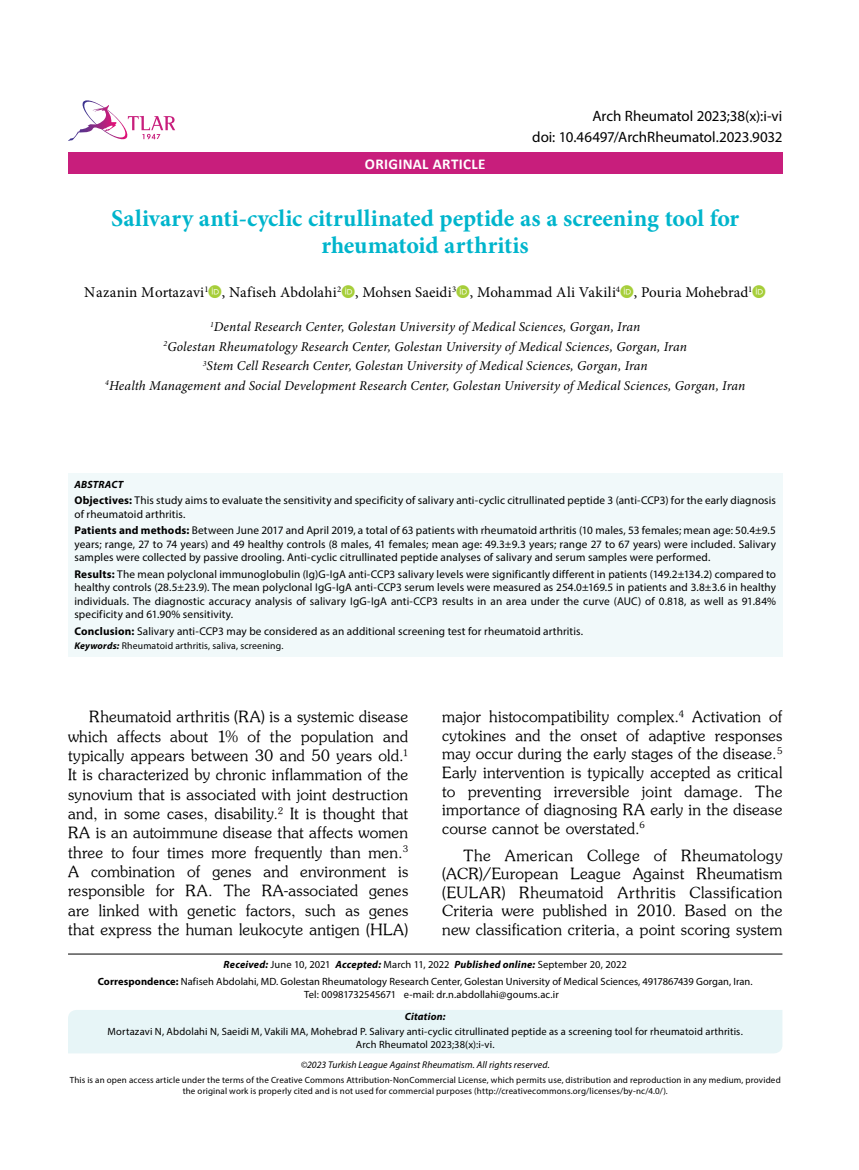
<style>
.page{position:relative;width:859px;height:1170px;background:#fff}
.page>*{position:absolute;margin:0;border:0;box-sizing:border-box;transform-origin:0 0}
.t1{font:700 24px/27px "Minion Pro";color:#00b5cc;text-align:center}
.t2{font:15.45px/19.4px "Souvenir Turk";letter-spacing:.015em;color:#000;text-align:justify}
.t3{font:15px "Minion Pro";letter-spacing:.005em;color:#000}
.t4{font:15px "Myriad Pro";color:#000}
.t5{font:700 15px "Calibri";letter-spacing:.02em;color:#fff}
.t6{font:italic 13.5px/19.5px "Minion Pro";letter-spacing:.01em;color:#000;text-align:center}
.t7{font:11.25px/13.5px "Myriad Pro";letter-spacing:.01em;color:#000;text-align:justify}
.t8{font:10.5px/16.8px "Myriad Pro";letter-spacing:.01em;color:#000;text-align:center}
.t9{font:italic 700 10.5px "Myriad Pro";letter-spacing:.02em;color:#000}
.t10{font:italic 9.75px "Myriad Pro";letter-spacing:.01em;color:#000}
.t11{font:9.75px "Myriad Pro";letter-spacing:.015em;color:#000}
.t12{font:9px/10.8px "Myriad Pro";letter-spacing:.015em;color:#000;text-align:center}
.s1{font-weight:700}
.s2{font-weight:700;font-style:italic}
</style>
<div class="page">
<div style="left:68px;top:152px;width:714px;height:22px;background:#c81e7c"></div>
<svg style="left:68px;top:100px;width:107px;height:41px"></svg>
<div style="left:68px;top:472px;width:714px;height:184px;background:#f1f9fa"></div>
<hr style="left:68px;top:953px;width:714px;height:1px;background:#000">
<div style="left:68px;top:1010px;width:714px;height:43px;background:#e7f5f7"></div>
<h3 class="t4" style="left:592px;top:107px;width:191px">Arch Rheumatol 2023;38(x):i-vi</h3>
<h3 class="t4" style="left:532px;top:127px;width:252px">doi: 10.46497/ArchRheumatol.2023.9032</h3>
<h3 class="t5" style="left:365px;top:153px;width:122px">ORIGINAL ARTICLE</h3>
<h1 class="t1" style="left:111px;top:204px;width:629px">Salivary anti-cyclic citrullinated peptide as a screening tool for rheumatoid arthritis</h1>
<h3 class="t3" style="left:84px;top:282px;width:670px">Nazanin Mortazavi<sup>1</sup> , Nafiseh Abdolahi<sup>2</sup> , Mohsen Saeidi<sup>3</sup> , Mohammad Ali Vakili<sup>4</sup> , Pouria Mohebrad<sup>1</sup></h3>
<p class="t6" style="left:105px;top:317px;width:642px"><sup>1</sup>Dental Research Center, Golestan University of Medical Sciences, Gorgan, Iran<br><sup>2</sup>Golestan Rheumatology Research Center, Golestan University of Medical Sciences, Gorgan, Iran<br><sup>3</sup>Stem Cell Research Center, Golestan University of Medical Sciences, Gorgan, Iran<br><sup>4</sup>Health Management and Social Development Research Center, Golestan University of Medical Sciences, Gorgan, Iran</p>
<p class="t9" style="left:74px;top:477px;width:50px">ABSTRACT</p>
<p class="t7" style="left:74px;top:493px;width:703px"><span class="s1">Objectives:</span> This study aims to evaluate the sensitivity and specificity of salivary anti-cyclic citrullinated peptide 3 (anti-CCP3) for the early diagnosis of rheumatoid arthritis.</p>
<p class="t7" style="left:74px;top:523px;width:703px"><span class="s1">Patients and methods:</span> Between June 2017 and April 2019, a total of 63 patients with rheumatoid arthritis (10 males, 53 females; mean age: 50.4±9.5 years; range, 27 to 74 years) and 49 healthy controls (8 males, 41 females; mean age: 49.3±9.3 years; range 27 to 67 years) were included. Salivary samples were collected by passive drooling. Anti-cyclic citrullinated peptide analyses of salivary and serum samples were performed.</p>
<p class="t7" style="left:74px;top:566px;width:703px"><span class="s1">Results:</span> The mean polyclonal immunoglobulin (Ig)G-IgA anti-CCP3 salivary levels were significantly different in patients (149.2±134.2) compared to healthy controls (28.5±23.9). The mean polyclonal IgG-IgA anti-CCP3 serum levels were measured as 254.0±169.5 in patients and 3.8±3.6 in healthy individuals. The diagnostic accuracy analysis of salivary IgG-IgA anti-CCP3 results in an area under the curve (AUC) of 0.818, as well as 91.84% specificity and 61.90% sensitivity.</p>
<p class="t7" style="left:74px;top:623px;width:510px"><span class="s1">Conclusion:</span> Salivary anti-CCP3 may be considered as an additional screening test for rheumatoid arthritis.</p>
<p class="t11" style="left:74px;top:640px;width:211px"><span class="s2">Keywords:</span> Rheumatoid arthritis, saliva, screening.</p>
<p class="t2" style="left:68px;top:706px;width:342px;text-indent:21px">Rheumatoid arthritis (RA) is a systemic disease which affects about 1% of the population and typically appears between 30 and 50 years old.<sup>1<br></sup>It is characterized by chronic inflammation of the synovium that is associated with joint destruction and, in some cases, disability.<sup>2</sup> It is thought that RA is an autoimmune disease that affects women three to four times more frequently than men.<sup>3<br></sup>A combination of genes and environment is responsible for RA. The RA-associated genes are linked with genetic factors, such as genes that express the human leukocyte antigen (HLA)</p>
<p class="t2" style="left:442px;top:707px;width:342px;line-height:18.6px">major histocompatibility complex.<sup>4</sup> Activation of cytokines and the onset of adaptive responses may occur during the early stages of the disease.<sup>5<br></sup>Early intervention is typically accepted as critical to preventing irreversible joint damage. The importance of diagnosing RA early in the disease course cannot be overstated.<sup>6</sup></p>
<h2 class="t2" style="left:442px;top:845px;width:342px;line-height:18.6px;text-indent:21px">The American College of Rheumatology (ACR)/European League Against Rheumatism (EULAR) Rheumatoid Arthritis Classification Criteria were published in 2010. Based on the new classification criteria, a point scoring system</h2>
<p class="t8" style="left:98px;top:956px;width:656px"><span class="s2">Received:</span> June 10, 2021 <span class="s2">Accepted:</span> March 11, 2022 <span class="s2">Published online:</span> September 20, 2022<br><span class="s1">Correspondence:</span> Nafiseh Abdolahi, MD. Golestan Rheumatology Research Center, Golestan University of Medical Sciences, 4917867439 Gorgan, Iran.</p>
<p class="t8" style="left:304px;top:985px;width:256px">Tel: 00981732545671 e-mail: dr.n.abdollahi@goums.ac.ir</p>
<p class="t9" style="left:405px;top:1009px;width:42px">Citation:</p>
<p class="t8" style="left:108px;top:1025px;width:637px;line-height:12.6px">Mortazavi N, Abdolahi N, Saeidi M, Vakili MA, Mohebrad P. Salivary anti-cyclic citrullinated peptide as a screening tool for rheumatoid arthritis.<br>Arch Rheumatol 2023;38(x):i-vi.</p>
<p class="t10" style="left:301px;top:1058px;width:251px">©2023 Turkish League Against Rheumatism. All rights reserved.</p>
<p class="t12" style="left:70px;top:1074px;width:713px">This is an open access article under the terms of the Creative Commons Attribution-NonCommercial License, which permits use, distribution and reproduction in any medium, provided the original work is properly cited and is not used for commercial purposes (http://creativecommons.org/licenses/by-nc/4.0/).</p>
</div>
